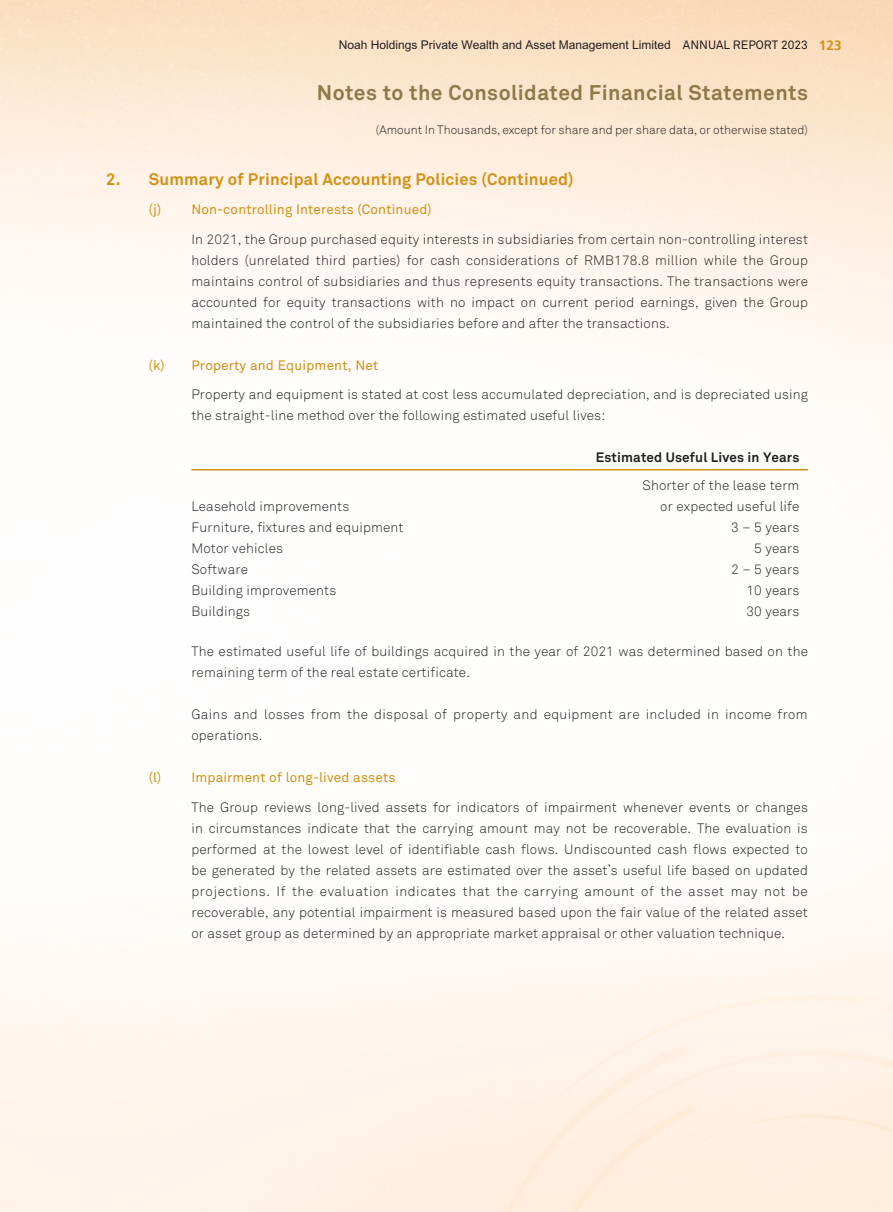
<style>
.page{position:relative;width:893px;height:1212px;background:#fff}
.page>*{position:absolute;margin:0;border:0;box-sizing:border-box;transform-origin:0 0}
.t1{font:700 21px "Tfxgcq Akkurat Pro";letter-spacing:.02em;color:#8f7849}
.t2{font:700 16.5px "Jsbmwh Akkurat Pro";letter-spacing:.01em;color:#d09114}
.t3{font:13.5px/21px "Xgdwwj Akkurat Light Pro";letter-spacing:.01em;color:#231f20}
.t4{font:13.5px "Wyprlm Akkurat Pro";letter-spacing:.015em;color:#d09114}
.t5{font:700 13.5px "Jsbmwh Akkurat Pro";letter-spacing:.01em;color:#231f20}
.t6{font:700 12px "Hbdybb M Hei HKS";color:#231f20}
.t7{font:12px "Bflnrs Akkurat Light Pro";color:#231f20}
.s1{font-family:"Lgyjxp Akkurat Pro";font-weight:400}
.s2{font-family:"Dcbbdg Frutiger LT Std";font-size:13.5px;color:#d09114}
</style>
<div class="page">
<hr style="left:191px;top:469px;width:404px;height:1px;background:#d09114">
<hr style="left:595px;top:469px;width:213px;height:1px;background:#d09114">
<p class="t6" style="left:339px;top:36px;width:504px">Noah Holdings Private Wealth and Asset Management Limited <span class="s1">ANNUAL REPORT 2023</span> <span class="s2">123</span></p>
<h1 class="t1" style="left:317px;top:79px;width:493px">Notes to the Consolidated Financial Statements</h1>
<p class="t7" style="left:376px;top:123px;width:433px">(Amount In Thousands, except for share and per share data, or otherwise stated)</p>
<p class="t2" style="left:106px;top:169px;width:469px">2. Summary of Principal Accounting Policies (Continued)</p>
<p class="t4" style="left:149px;top:202px;width:284px">(j) Non-controlling Interests (Continued)</p>
<p class="t3" style="left:191px;top:229px;width:618px;text-align:justify">In 2021, the Group purchased equity interests in subsidiaries from certain non-controlling interest holders (unrelated third parties) for cash considerations of RMB178.8 million while the Group maintains control of subsidiaries and thus represents equity transactions. The transactions were accounted for equity transactions with no impact on current period earnings, given the Group maintained the control of the subsidiaries before and after the transactions.</p>
<p class="t4" style="left:149px;top:357px;width:231px">(k) Property and Equipment, Net</p>
<p class="t3" style="left:191px;top:384px;width:618px">Property and equipment is stated at cost less accumulated depreciation, and is depreciated using the straight-line method over the following estimated useful lives:</p>
<p class="t5" style="left:596px;top:449px;width:205px">Estimated Useful Lives in Years</p>
<p class="t3" style="left:191px;top:496px;width:159px">Leasehold improvements</p>
<p class="t3" style="left:642px;top:475px;width:158px;text-align:right">Shorter of the lease term or expected useful life</p>
<p class="t3" style="left:191px;top:517px;width:214px">Furniture, fixtures and equipment</p>
<p class="t3" style="left:731px;top:517px;width:70px">3 – 5 years</p>
<p class="t3" style="left:191px;top:538px;width:93px">Motor vehicles</p>
<p class="t3" style="left:754px;top:538px;width:47px">5 years</p>
<p class="t3" style="left:191px;top:559px;width:58px">Software</p>
<p class="t3" style="left:731px;top:559px;width:70px">2 – 5 years</p>
<p class="t3" style="left:191px;top:580px;width:146px">Building improvements</p>
<p class="t3" style="left:746px;top:580px;width:54px">10 years</p>
<p class="t3" style="left:191px;top:601px;width:60px">Buildings</p>
<p class="t3" style="left:746px;top:601px;width:54px">30 years</p>
<p class="t3" style="left:191px;top:641px;width:618px">The estimated useful life of buildings acquired in the year of 2021 was determined based on the remaining term of the real estate certificate.</p>
<p class="t3" style="left:191px;top:704px;width:618px">Gains and losses from the disposal of property and equipment are included in income from operations.</p>
<p class="t4" style="left:149px;top:769px;width:248px">(l) Impairment of long-lived assets</p>
<p class="t3" style="left:191px;top:797px;width:618px;text-align:justify">The Group reviews long-lived assets for indicators of impairment whenever events or changes in circumstances indicate that the carrying amount may not be recoverable. The evaluation is performed at the lowest level of identifiable cash flows. Undiscounted cash flows expected to be generated by the related assets are estimated over the asset’s useful life based on updated projections. If the evaluation indicates that the carrying amount of the asset may not be recoverable, any potential impairment is measured based upon the fair value of the related asset or asset group as determined by an appropriate market appraisal or other valuation technique.</p>
</div>
